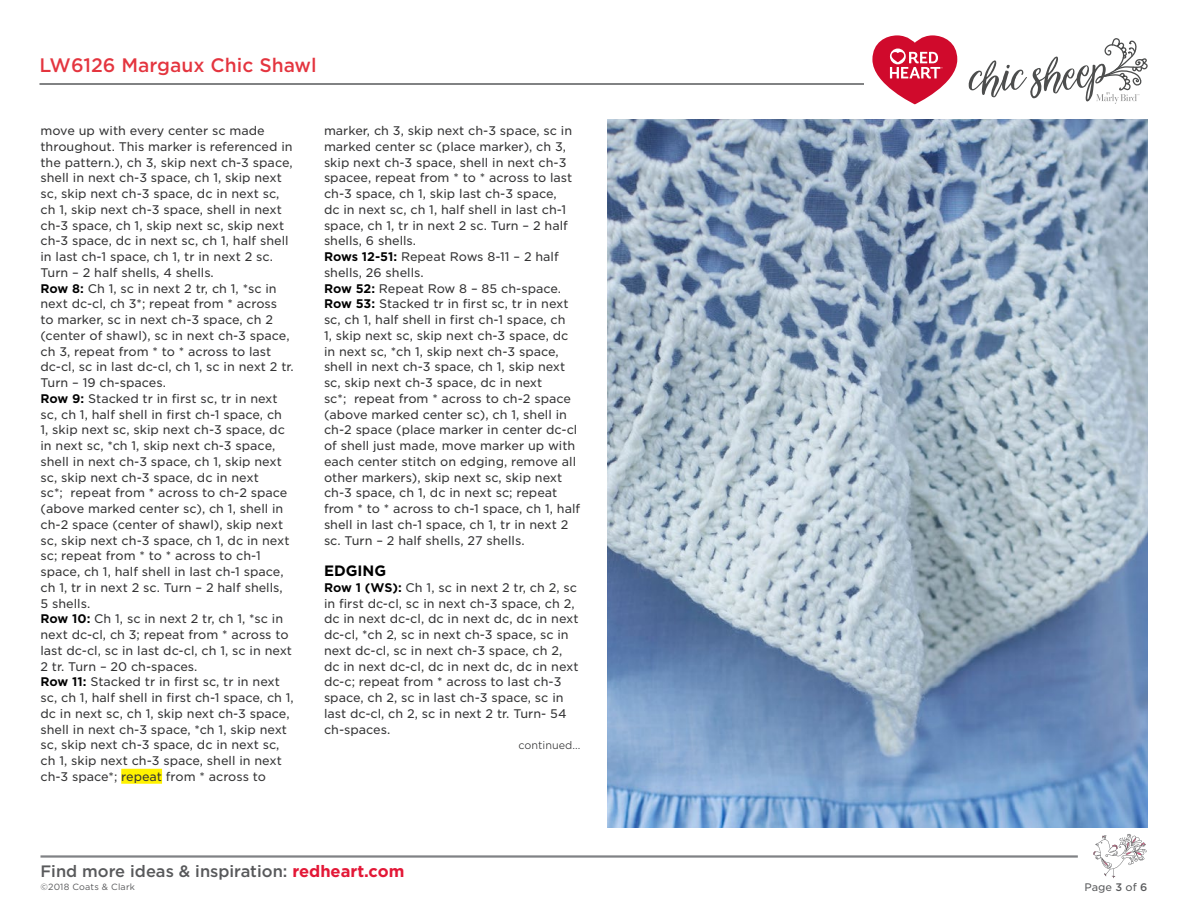
<style>
.page{position:relative;width:1188px;height:918px;background:#fff}
.page>*{position:absolute;margin:0;border:0;box-sizing:border-box;transform-origin:0 0}
._2nd_Page_Jump_Text{font:500 18.75px "Gotham S Sm";color:#e4353f}
.t1{font:500 16.5px "Gotham";color:#58595b}
.Main_Body_Text{font:700 15px "Gotham";color:#000}
.Main_Body_Text-2{font:12px/15.8px "Gotham S Sm";color:#333334}
.Continued_On_Next_Pa{font:300 10.5px "Gotham S Sm";color:#333334}
.t2{font:10.5px "Gotham S Sm";color:#58595b}
.t3{font:9px "Gotham";letter-spacing:.02em;color:#58595b}
.s1{font-weight:700;color:#000}
.s2{font-weight:700;color:#e31837}
.s3{font-weight:500}
</style>
<div class="page">
<hr style="left:40px;top:855px;width:1038px;height:3px;background:#808285">
<svg style="left:1093px;top:834px;width:54px;height:44px"></svg>
<div style="left:121px;top:769px;width:41px;height:15px;background:#fff200"></div>
<hr style="left:39px;top:83px;width:825px;height:2px;background:#58595b">
<svg style="left:872px;top:35px;width:85px;height:69px"></svg>
<svg style="left:969px;top:38px;width:179px;height:66px"></svg>
<img style="left:608px;top:119px;width:540px;height:709px">
<p class="_2nd_Page_Jump_Text" style="left:39px;top:52px;width:279px">LW6126 Margaux Chic Shawl</p>
<p class="Main_Body_Text-2" style="left:40px;top:122px;width:254px">move up with every center sc made throughout. This marker is referenced in the pattern.), ch 3, skip next ch-3 space, shell in next ch-3 space, ch 1, skip next sc, skip next ch-3 space, dc in next sc, ch 1, skip next ch-3 space, shell in next ch-3 space, ch 1, skip next sc, skip next ch-3 space, dc in next sc, ch 1, half shell in last ch-1 space, ch 1, tr in next 2 sc.<br>Turn – 2 half shells, 4 shells.</p>
<p class="Main_Body_Text-2" style="left:40px;top:280px;width:255px"><span class="s1">Row 8:</span> Ch 1, sc in next 2 tr, ch 1, *sc in next dc-cl, ch 3*; repeat from * across<br>to marker, sc in next ch-3 space, ch 2 (center of shawl), sc in next ch-3 space, ch 3, repeat from * to * across to last dc-cl, sc in last dc-cl, ch 1, sc in next 2 tr.<br>Turn – 19 ch-spaces.</p>
<p class="Main_Body_Text-2" style="left:40px;top:390px;width:251px"><span class="s1">Row 9:</span> Stacked tr in first sc, tr in next sc, ch 1, half shell in first ch-1 space, ch 1, skip next sc, skip next ch-3 space, dc in next sc, *ch 1, skip next ch-3 space, shell in next ch-3 space, ch 1, skip next sc, skip next ch-3 space, dc in next<br>sc*; repeat from * across to ch-2 space (above marked center sc), ch 1, shell in ch-2 space (center of shawl), skip next sc, skip next ch-3 space, ch 1, dc in next sc; repeat from * to * across to ch-1 space, ch 1, half shell in last ch-1 space, ch 1, tr in next 2 sc. Turn – 2 half shells, 5 shells.</p>
<p class="Main_Body_Text-2" style="left:40px;top:611px;width:253px"><span class="s1">Row 10:</span> Ch 1, sc in next 2 tr, ch 1, *sc in next dc-cl, ch 3; repeat from * across to last dc-cl, sc in last dc-cl, ch 1, sc in next 2 tr. Turn – 20 ch-spaces.</p>
<p class="Main_Body_Text-2" style="left:40px;top:674px;width:255px"><span class="s1">Row 11:</span> Stacked tr in first sc, tr in next sc, ch 1, half shell in first ch-1 space, ch 1, dc in next sc, ch 1, skip next ch-3 space, shell in next ch-3 space, *ch 1, skip next sc, skip next ch-3 space, dc in next sc, ch 1, skip next ch-3 space, shell in next ch-3 space*; repeat from * across to</p>
<p class="Main_Body_Text-2" style="left:324px;top:122px;width:250px">marker, ch 3, skip next ch-3 space, sc in marked center sc (place marker), ch 3, skip next ch-3 space, shell in next ch-3 spacee, repeat from * to * across to last ch-3 space, ch 1, skip last ch-3 space, dc in next sc, ch 1, half shell in last ch-1 space, ch 1, tr in next 2 sc. Turn – 2 half shells, 6 shells.</p>
<p class="Main_Body_Text-2" style="left:324px;top:248px;width:236px"><span class="s1">Rows 12-51:</span> Repeat Rows 8-11 – 2 half shells, 26 shells.</p>
<p class="Main_Body_Text-2" style="left:324px;top:280px;width:239px"><span class="s1">Row 52:</span> Repeat Row 8 – 85 ch-space.</p>
<p class="Main_Body_Text-2" style="left:324px;top:296px;width:258px"><span class="s1">Row 53:</span> Stacked tr in first sc, tr in next sc, ch 1, half shell in first ch-1 space, ch<br>1, skip next sc, skip next ch-3 space, dc in next sc, *ch 1, skip next ch-3 space, shell in next ch-3 space, ch 1, skip next sc, skip next ch-3 space, dc in next<br>sc*; repeat from * across to ch-2 space (above marked center sc), ch 1, shell in ch-2 space (place marker in center dc-cl of shell just made, move marker up with each center stitch on edging, remove all other markers), skip next sc, skip next ch-3 space, ch 1, dc in next sc; repeat from * to * across to ch-1 space, ch 1, half shell in last ch-1 space, ch 1, tr in next 2 sc. Turn – 2 half shells, 27 shells.</p>
<p class="Main_Body_Text" style="left:324px;top:561px;width:64px">EDGING</p>
<p class="Main_Body_Text-2" style="left:324px;top:579px;width:256px"><span class="s1">Row 1 (WS):</span> Ch 1, sc in next 2 tr, ch 2, sc in first dc-cl, sc in next ch-3 space, ch 2, dc in next dc-cl, dc in next dc, dc in next dc-cl, *ch 2, sc in next ch-3 space, sc in next dc-cl, sc in next ch-3 space, ch 2, dc in next dc-cl, dc in next dc, dc in next dc-c; repeat from * across to last ch-3 space, ch 2, sc in last ch-3 space, sc in last dc-cl, ch 2, sc in next 2 tr. Turn- 54 ch-spaces.</p>
<p class="Continued_On_Next_Pa" style="left:518px;top:738px;width:63px">continued...</p>
<h2 class="t1" style="left:40px;top:860px;width:365px">Find more ideas &amp; inspiration: <span class="s2">redheart.com</span></h2>
<p class="t3" style="left:40px;top:882px;width:96px">©2018 Coats &amp; Clark</p>
<p class="t2" style="left:1084px;top:880px;width:65px">Page <span class="s3">3</span> of <span class="s3">6</span></p>
</div>
